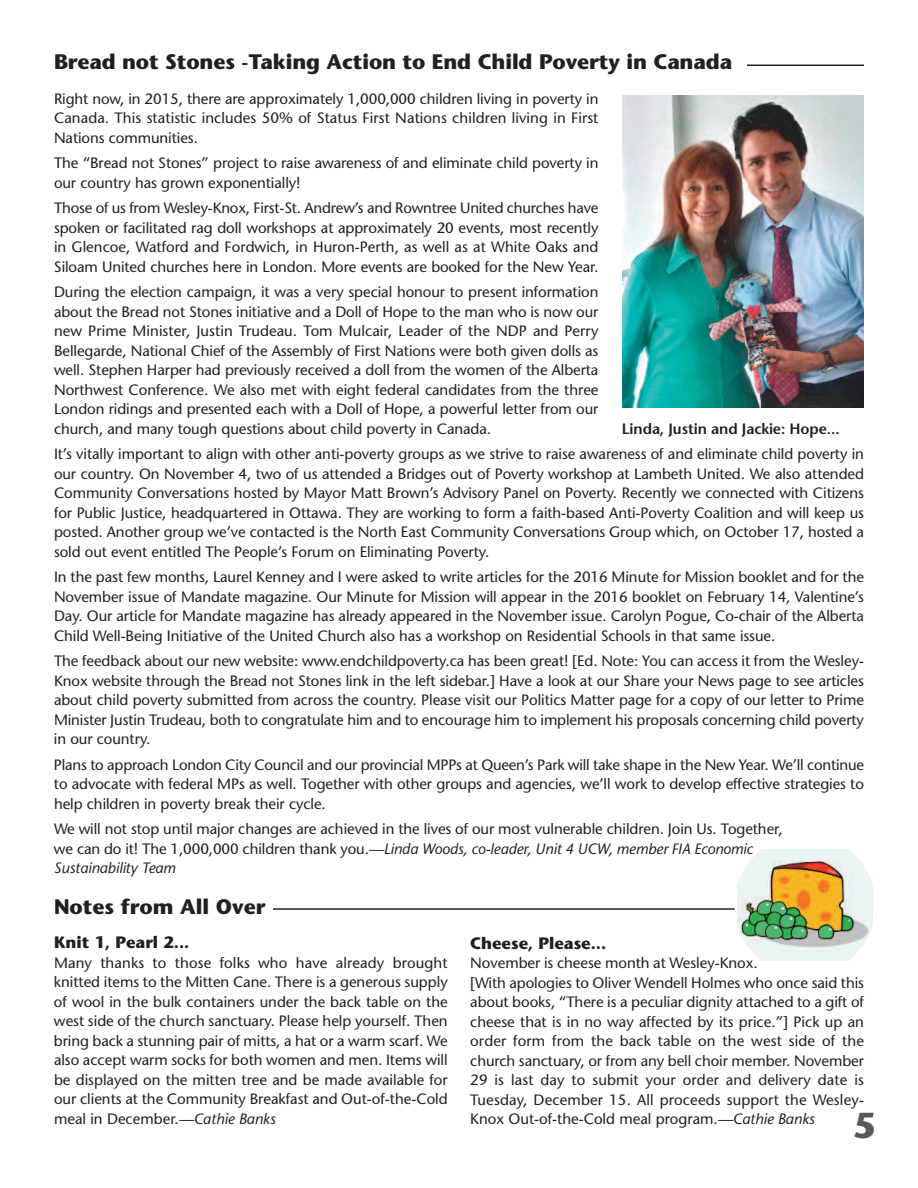
<style>
.page{position:relative;width:918px;height:1188px;background:#fff}
.page>*{position:absolute;margin:0;border:0;box-sizing:border-box;transform-origin:0 0}
.t1{font:700 36px "Stone Sans";color:#57585a}
.t2{font:700 21px "Stone Sans";letter-spacing:-.005em;color:#231f20}
.t3{font:700 16.5px "Stone Sans";color:#231f20}
.t4{font:15px/19.5px "Stone Sans";letter-spacing:-.005em;color:#231f20;text-align:justify}
.t5{font:600 15px "Stone Sans";letter-spacing:-.005em;color:#231f20}
.s1{font-style:italic}
</style>
<div class="page">
<img style="left:622px;top:95px;width:242px;height:312px">
<hr style="left:273px;top:908px;width:591px;height:2px;background:#231f20">
<hr style="left:747px;top:64px;width:117px;height:2px;background:#231f20">
<div style="left:735px;top:834px;width:141px;height:141px;background:#fff;border-radius:50%"></div>
<img style="left:738px;top:849px;width:135px;height:111px">
<h2 class="t2" style="left:54px;top:54px;width:680px">Bread not Stones -Taking Action to End Child Poverty in Canada</h2>
<p class="t4" style="left:54px;top:91px;width:546px">Right now, in 2015, there are approximately 1,000,000 children living in poverty in Canada. This statistic includes 50% of Status First Nations children living in First Nations communities.</p>
<p class="t4" style="left:54px;top:155px;width:546px">The “Bread not Stones” project to raise awareness of and eliminate child poverty in our country has grown exponentially!</p>
<p class="t4" style="left:54px;top:200px;width:546px">Those of us from Wesley-Knox, First-St. Andrew’s and Rowntree United churches have spoken or facilitated rag doll workshops at approximately 20 events, most recently in Glencoe, Watford and Fordwich, in Huron-Perth, as well as at White Oaks and Siloam United churches here in London. More events are booked for the New Year.</p>
<p class="t4" style="left:54px;top:284px;width:546px">During the election campaign, it was a very special honour to present information about the Bread not Stones initiative and a Doll of Hope to the man who is now our new Prime Minister, Justin Trudeau. Tom Mulcair, Leader of the NDP and Perry Bellegarde, National Chief of the Assembly of First Nations were both given dolls as well. Stephen Harper had previously received a doll from the women of the Alberta Northwest Conference. We also met with eight federal candidates from the three London ridings and presented each with a Doll of Hope, a powerful letter from our church, and many tough questions about child poverty in Canada.</p>
<p class="t5" style="left:622px;top:423px;width:219px">Linda, Justin and Jackie: Hope...</p>
<p class="t4" style="left:54px;top:446px;width:811px">It’s vitally important to align with other anti-poverty groups as we strive to raise awareness of and eliminate child poverty in our country. On November 4, two of us attended a Bridges out of Poverty workshop at Lambeth United. We also attended Community Conversations hosted by Mayor Matt Brown’s Advisory Panel on Poverty. Recently we connected with Citizens for Public Justice, headquartered in Ottawa. They are working to form a faith-based Anti-Poverty Coalition and will keep us posted. Another group we’ve contacted is the North East Community Conversations Group which, on October 17, hosted a sold out event entitled The People’s Forum on Eliminating Poverty.</p>
<p class="t4" style="left:54px;top:569px;width:811px">In the past few months, Laurel Kenney and I were asked to write articles for the 2016 Minute for Mission booklet and for the November issue of Mandate magazine. Our Minute for Mission will appear in the 2016 booklet on February 14, Valentine’s Day. Our article for Mandate magazine has already appeared in the November issue. Carolyn Pogue, Co-chair of the Alberta Child Well-Being Initiative of the United Church also has a workshop on Residential Schools in that same issue.</p>
<p class="t4" style="left:54px;top:653px;width:812px">The feedback about our new website: www.endchildpoverty.ca has been great! [Ed. Note: You can access it from the Wesley-Knox website through the Bread not Stones link in the left sidebar.] Have a look at our Share your News page to see articles about child poverty submitted from across the country. Please visit our Politics Matter page for a copy of our letter to Prime Minister Justin Trudeau, both to congratulate him and to encourage him to implement his proposals concerning child poverty in our country.</p>
<p class="t4" style="left:54px;top:757px;width:812px">Plans to approach London City Council and our provincial MPPs at Queen’s Park will take shape in the New Year. We’ll continue to advocate with federal MPs as well. Together with other groups and agencies, we’ll work to develop effective strategies to help children in poverty break their cycle.</p>
<p class="t4" style="left:54px;top:821px;width:730px;text-align:left">We will not stop until major changes are achieved in the lives of our most vulnerable children. Join Us. Together, we can do it! The 1,000,000 children thank you.<span class="s1">—Linda Woods, co-leader, Unit 4 UCW, member FIA Economic<br>Sustainability Team</span></p>
<h2 class="t2" style="left:54px;top:898px;width:213px">Notes from All Over</h2>
<p class="t3" style="left:54px;top:936px;width:137px">Knit 1, Pearl 2...</p>
<p class="t4" style="left:54px;top:955px;width:395px">Many thanks to those folks who have already brought knitted items to the Mitten Cane. There is a generous supply of wool in the bulk containers under the back table on the west side of the church sanctuary. Please help yourself. Then bring back a stunning pair of mitts, a hat or a warm scarf. We also accept warm socks for both women and men. Items will be displayed on the mitten tree and be made available for our clients at the Community Breakfast and Out-of-the-Cold meal in December.<span class="s1">—Cathie Banks</span></p>
<p class="t3" style="left:470px;top:936px;width:138px">Cheese, Please...</p>
<p class="t4" style="left:470px;top:955px;width:395px;text-align:left">November is cheese month at Wesley-Knox.<br>[With apologies to Oliver Wendell Holmes who once said this about books, “There is a peculiar dignity attached to a gift of cheese that is in no way affected by its price.”] Pick up an order form from the back table on the west side of the church sanctuary, or from any bell choir member. November 29 is last day to submit your order and delivery date is Tuesday, December 15. All proceeds support the Wesley-Knox Out-of-the-Cold meal program.<span class="s1">—Cathie Banks</span></p>
<h1 class="t1" style="left:853px;top:1111px;width:24px">5</h1>
</div>
